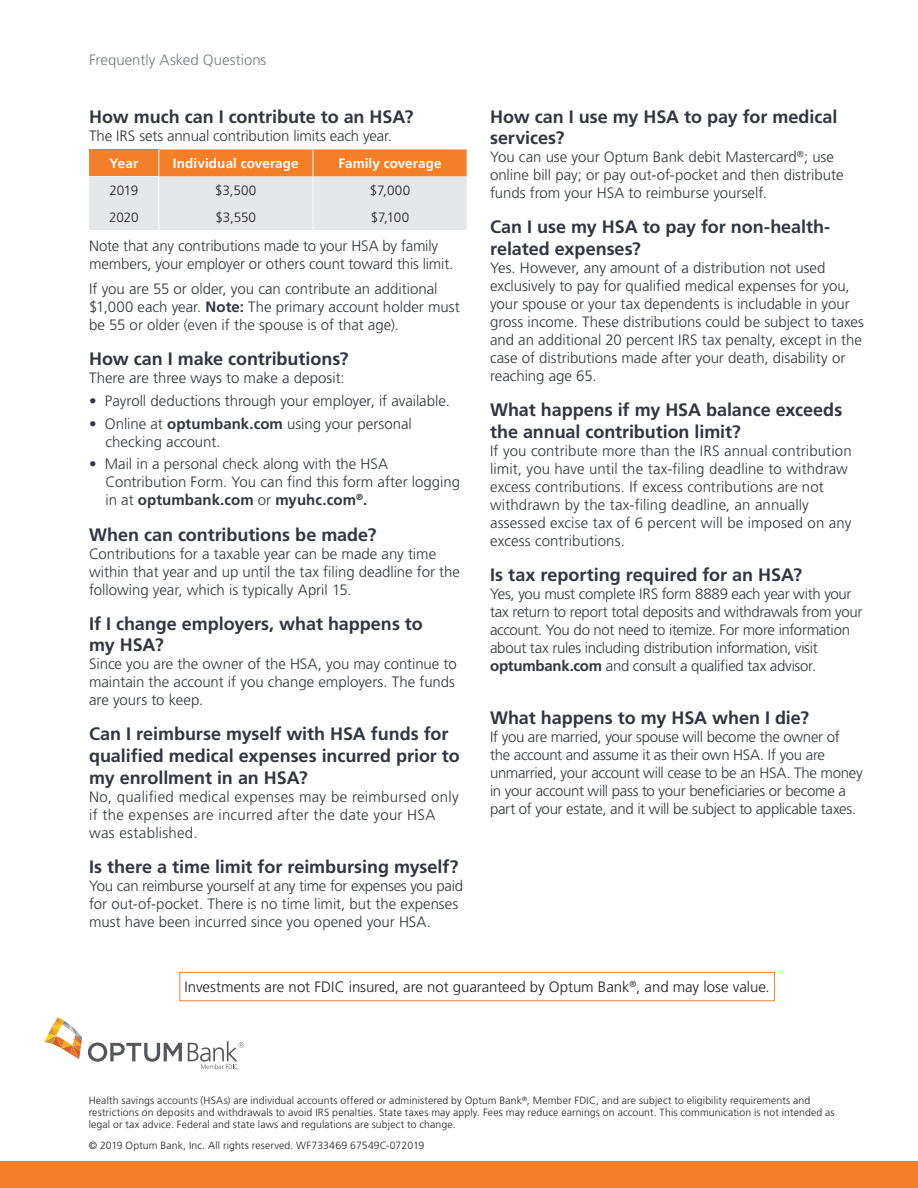
<style>
.page{position:relative;width:918px;height:1188px;background:#fff}
.page>*{position:absolute;margin:0;border:0;box-sizing:border-box;transform-origin:0 0}
.Header-tight{font:700 18px/21.6px "Frutiger LT Pro";letter-spacing:-.005em;color:#323640}
.t1{font:300 15px/18px "Frutiger LT Pro";letter-spacing:-.005em;color:#323640}
.t2{font:300 15px/18px "Frutiger LT Pro";letter-spacing:.02em;color:#323640}
.t3{font:300 15px "Frutiger LT Pro";letter-spacing:-.005em;color:#231f20}
.t4{font:300 15px "Frutiger LT Pro";color:#787d83}
.Body_copy{font:700 13.5px "Frutiger LT Pro";letter-spacing:.005em;color:#fff}
.First_level_headin{font:300 13.5px "Frutiger LT Pro";letter-spacing:-.01em;color:#231f20}
.Disclaimer{font:300 10.5px/12px "Frutiger LT Pro";letter-spacing:.01em;color:#231f20}
.s1{font-weight:700}
</style>
<div class="page">
<svg style="left:89px;top:149px;width:379px;height:81px;background:#ebc5aa"></svg>
<div style="left:179px;top:972px;width:596px;height:29px;border:1px solid #f47f2a"></div>
<svg style="left:44px;top:1017px;width:38px;height:42px"></svg>
<svg style="left:88px;top:1043px;width:94px;height:19px"></svg>
<svg style="left:188px;top:1041px;width:56px;height:28px"></svg>
<div style="left:0;top:1161px;width:918px;height:27px;background:#f47f2a"></div>
<p class="t4" style="left:89px;top:51px;width:179px">Frequently Asked Questions</p>
<p class="Header-tight" style="left:89px;top:106px;width:326px">How much can I contribute to an HSA?</p>
<p class="t1" style="left:89px;top:126px;width:305px">The IRS sets annual contribution limits each year.</p>
<p class="Body_copy" style="left:110px;top:155px;width:30px">Year</p>
<p class="Body_copy" style="left:173px;top:155px;width:127px">Individual coverage</p>
<p class="Body_copy" style="left:338px;top:155px;width:105px">Family coverage</p>
<p class="First_level_headin" style="left:110px;top:183px;width:30px">2019</p>
<p class="First_level_headin" style="left:215px;top:183px;width:43px">$3,500</p>
<p class="First_level_headin" style="left:370px;top:183px;width:42px">$7,000</p>
<p class="First_level_headin" style="left:109px;top:210px;width:31px">2020</p>
<p class="First_level_headin" style="left:216px;top:210px;width:42px">$3,550</p>
<p class="First_level_headin" style="left:371px;top:210px;width:40px">$7,100</p>
<p class="t1" style="left:89px;top:237px;width:366px">Note that any contributions made to your HSA by family members, your employer or others count toward this limit.</p>
<p class="t1" style="left:89px;top:280px;width:372px">If you are 55 or older, you can contribute an additional $1,000 each year. <span class="s1">Note:</span> The primary account holder must be 55 or older (even if the spouse is of that age).</p>
<p class="Header-tight" style="left:89px;top:348px;width:261px">How can I make contributions?</p>
<p class="t1" style="left:89px;top:369px;width:257px">There are three ways to make a deposit:</p>
<p class="t1" style="left:89px;top:392px;width:362px">• Payroll deductions through your employer, if available.</p>
<p class="t1" style="left:106px;top:415px;width:308px;text-indent:-16px">• Online at <span class="s1">optumbank.com</span> using your personal checking account.</p>
<p class="t1" style="left:106px;top:455px;width:356px;text-indent:-16px">• Mail in a personal check along with the HSA<br>Contribution Form. You can find this form after logging in at <span class="s1">optumbank.com</span> or <span class="s1">myuhc.com</span><sup>®</sup><span class="s1">.</span></p>
<p class="Header-tight" style="left:89px;top:524px;width:289px">When can contributions be made?</p>
<p class="t1" style="left:89px;top:544px;width:372px">Contributions for a taxable year can be made any time within that year and up until the tax filing deadline for the following year, which is typically April 15.</p>
<p class="Header-tight" style="left:89px;top:613px;width:335px">If I change employers, what happens to my HSA?</p>
<p class="t1" style="left:89px;top:655px;width:369px;text-align:justify">Since you are the owner of the HSA, you may continue to maintain the account if you change employers. The funds are yours to keep.</p>
<p class="Header-tight" style="left:89px;top:723px;width:372px">Can I reimburse myself with HSA funds for qualified medical expenses incurred prior to my enrollment in an HSA?</p>
<p class="t2" style="left:89px;top:787px;width:371px">No, qualified medical expenses may be reimbursed only if the expenses are incurred after the date your HSA was established.</p>
<p class="Header-tight" style="left:89px;top:856px;width:371px">Is there a time limit for reimbursing myself?</p>
<p class="t1" style="left:89px;top:877px;width:375px">You can reimburse yourself at any time for expenses you paid for out-of-pocket. There is no time limit, but the expenses must have been incurred since you opened your HSA.</p>
<p class="Header-tight" style="left:490px;top:106px;width:349px">How can I use my HSA to pay for medical services?</p>
<p class="t1" style="left:490px;top:148px;width:355px">You can use your Optum Bank debit Mastercard<sup>®</sup>; use online bill pay; or pay out-of-pocket and then distribute funds from your HSA to reimburse yourself.</p>
<p class="Header-tight" style="left:490px;top:216px;width:342px">Can I use my HSA to pay for non-health&shy;related expenses?</p>
<p class="t1" style="left:490px;top:259px;width:375px">Yes. However, any amount of a distribution not used exclusively to pay for qualified medical expenses for you, your spouse or your tax dependents is includable in your gross income. These distributions could be subject to taxes and an additional 20 percent IRS tax penalty, except in the case of distributions made after your death, disability or reaching age 65.</p>
<p class="Header-tight" style="left:490px;top:399px;width:354px">What happens if my HSA balance exceeds the annual contribution limit?</p>
<p class="t1" style="left:490px;top:441px;width:363px">If you contribute more than the IRS annual contribution limit, you have until the tax-filing deadline to withdraw excess contributions. If excess contributions are not withdrawn by the tax-filing deadline, an annually assessed excise tax of 6 percent will be imposed on any excess contributions.</p>
<p class="Header-tight" style="left:490px;top:564px;width:314px">Is tax reporting required for an HSA?</p>
<p class="t1" style="left:490px;top:585px;width:374px">Yes, you must complete IRS form 8889 each year with your tax return to report total deposits and withdrawals from your account. You do not need to itemize. For more information about tax rules including distribution information, visit <span class="s1">optumbank.com</span> and consult a qualified tax advisor.</p>
<p class="Header-tight" style="left:490px;top:707px;width:320px">What happens to my HSA when I die?</p>
<p class="t1" style="left:490px;top:728px;width:374px">If you are married, your spouse will become the owner of the account and assume it as their own HSA. If you are unmarried, your account will cease to be an HSA. The money in your account will pass to your beneficiaries or become a part of your estate, and it will be subject to applicable taxes.</p>
<p class="t3" style="left:185px;top:978px;width:587px">Investments are not FDIC insured, are not guaranteed by Optum Bank<sup>®</sup>, and may lose value.</p>
<p class="Disclaimer" style="left:89px;top:1094px;width:748px">Health savings accounts (HSAs) are individual accounts offered or administered by Optum Bank<sup>®</sup>, Member FDIC, and are subject to eligibility requirements and restrictions on deposits and withdrawals to avoid IRS penalties. State taxes may apply. Fees may reduce earnings on account. This communication is not intended as legal or tax advice. Federal and state laws and regulations are subject to change.</p>
<p class="Disclaimer" style="left:89px;top:1139px;width:337px">© 2019 Optum Bank, Inc. All rights reserved. WF733469 67549C-072019</p>
</div>
